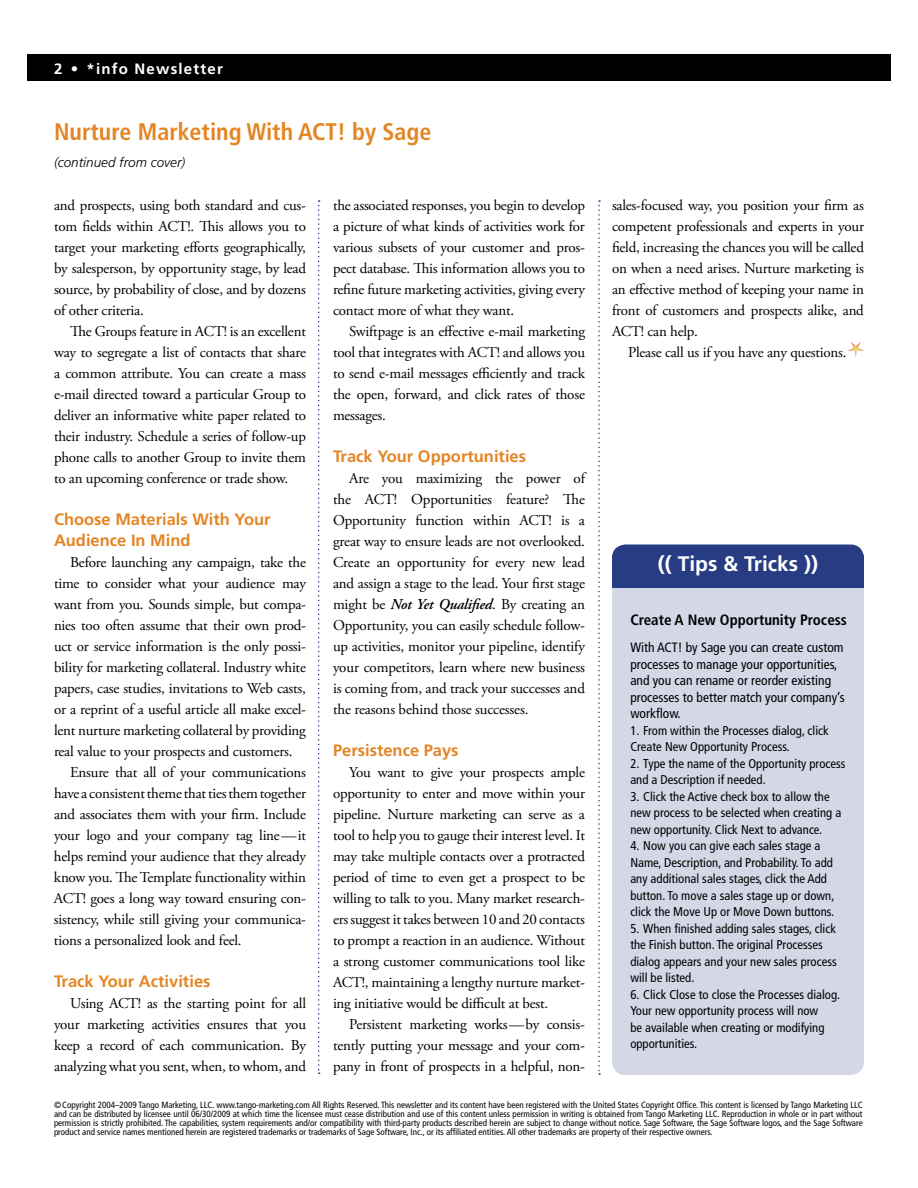
<style>
.page{position:relative;width:918px;height:1188px;background:#fff}
.page>*{position:absolute;margin:0;border:0;box-sizing:border-box;transform-origin:0 0}
.t1{font:700 condensed 24px "Frutiger";color:#e48523}
.t2{font:700 21px "Frutiger";color:#fff}
.t3{font:700 16.5px/21px "Frutiger";color:#e48523}
.t4{font:15px/21px "Adobe Garamond Pro";letter-spacing:-.015em;color:#000;text-align:justify}
.t5{font:700 condensed 15px "Frutiger";color:#000}
.t6{font:700 15px "Frutiger";letter-spacing:.08em;color:#fff}
.t7{font:condensed 13.5px/16.5px "Frutiger";color:#000}
.t8{font:italic 300 13.5px "Frutiger";color:#000}
.t9{font:condensed 12.75px/16.5px "Frutiger";color:#000}
.t10{font:condensed 9px/9px "Frutiger";color:#000;text-align:justify}
.s1{font-weight:600;font-style:italic}
</style>
<div class="page">
<svg style="left:848px;top:342px;width:16px;height:15px"></svg>
<div style="left:612px;top:561px;width:252px;height:514px;background:#d4d8e6;border-radius:14px"></div>
<div style="left:612px;top:544px;width:252px;height:43px;background:#273c82;border-radius:14px"></div>
<div style="left:612px;top:556px;width:252px;height:32px;background:#273c82"></div>
<svg style="left:318px;top:200px;width:2px;height:874px"></svg>
<svg style="left:598px;top:200px;width:2px;height:875px"></svg>
<div style="left:27px;top:54px;width:864px;height:27px;background:#000"></div>
<p class="t6" style="left:54px;top:60px;width:170px">2 • *info Newsletter</p>
<h1 class="t1" style="left:54px;top:117px;width:379px">Nurture Marketing With ACT! by Sage</h1>
<p class="t8" style="left:54px;top:154px;width:133px">(continued from cover)</p>
<p class="t4" style="left:54px;top:195px;width:254px">and prospects, using both standard and cus&shy;tom fields within ACT!. This allows you to target your marketing efforts geographically, by salesperson, by opportunity stage, by lead source, by probability of close, and by dozens of other criteria.</p>
<p class="t4" style="left:54px;top:321px;width:254px;text-indent:16px">The Groups feature in ACT! is an excellent way to segregate a list of contacts that share a common attribute. You can create a mass e-mail directed toward a particular Group to deliver an informative white paper related to their industry. Schedule a series of follow-up phone calls to another Group to invite them to an upcoming conference or trade show.</p>
<p class="t3" style="left:54px;top:509px;width:218px">Choose Materials With Your<br>Audience In Mind</p>
<p class="t4" style="left:70px;top:552px;width:237px">Before launching any campaign, take the</p>
<p class="t4" style="left:54px;top:573px;width:254px">time to consider what your audience may</p>
<p class="t4" style="left:54px;top:594px;width:254px">want from you. Sounds simple, but compa-</p>
<p class="t4" style="left:54px;top:615px;width:253px">nies too often assume that their own prod-</p>
<p class="t4" style="left:54px;top:636px;width:254px">uct or service information is the only possi-</p>
<p class="t4" style="left:54px;top:657px;width:253px">bility for marketing collateral. Industry white</p>
<p class="t4" style="left:54px;top:678px;width:253px">papers, case studies, invitations to Web casts,</p>
<p class="t4" style="left:54px;top:699px;width:254px">or a reprint of a useful article all make excel-</p>
<p class="t4" style="left:54px;top:720px;width:253px">lent nurture marketing collateral by providing</p>
<p class="t4" style="left:54px;top:741px;width:240px">real value to your prospects and customers.</p>
<p class="t4" style="left:70px;top:762px;width:237px">Ensure that all of your communications</p>
<p class="t4" style="left:54px;top:783px;width:254px">have a consistent theme that ties them together</p>
<p class="t4" style="left:54px;top:804px;width:253px">and associates them with your firm. Include</p>
<p class="t4" style="left:54px;top:825px;width:253px">your logo and your company tag line—it</p>
<p class="t4" style="left:54px;top:846px;width:253px">helps remind your audience that they already</p>
<p class="t4" style="left:54px;top:867px;width:254px">know you. The Template functionality within</p>
<p class="t4" style="left:54px;top:888px;width:253px">ACT! goes a long way toward ensuring con-</p>
<p class="t4" style="left:54px;top:909px;width:253px">sistency, while still giving your communica-</p>
<p class="t4" style="left:54px;top:930px;width:189px">tions a personalized look and feel.</p>
<p class="t3" style="left:54px;top:971px;width:158px">Track Your Activities</p>
<p class="t4" style="left:54px;top:993px;width:254px;text-indent:16px">Using ACT! as the starting point for all your marketing activities ensures that you keep a record of each communication. By analyzing what you sent, when, to whom, and</p>
<p class="t4" style="left:333px;top:195px;width:254px">the associated responses, you begin to develop a picture of what kinds of activities work for various subsets of your customer and pros&shy;pect database. This information allows you to refine future marketing activities, giving every contact more of what they want.</p>
<p class="t4" style="left:333px;top:321px;width:254px;text-indent:16px">Swiftpage is an effective e-mail marketing tool that integrates with ACT! and allows you to send e-mail messages efficiently and track the open, forward, and click rates of those messages.</p>
<p class="t3" style="left:333px;top:446px;width:195px">Track Your Opportunities</p>
<p class="t4" style="left:333px;top:468px;width:254px;text-indent:16px">Are you maximizing the power of the ACT! Opportunities feature? The Opportunity function within ACT! is a great way to ensure leads are not overlooked.<br>Create an opportunity for every new lead and assign a stage to the lead. Your first stage might be <span class="s1">Not Yet Qualified</span>. By creating an Opportunity, you can easily schedule follow&shy;up activities, monitor your pipeline, identify your competitors, learn where new business is coming from, and track your successes and the reasons behind those successes.</p>
<p class="t3" style="left:333px;top:740px;width:127px">Persistence Pays</p>
<p class="t4" style="left:333px;top:762px;width:254px;text-indent:16px">You want to give your prospects ample opportunity to enter and move within your pipeline. Nurture marketing can serve as a tool to help you to gauge their interest level. It may take multiple contacts over a protracted period of time to even get a prospect to be willing to talk to you. Many market research&shy;ers suggest it takes between 10 and 20 contacts to prompt a reaction in an audience. Without a strong customer communications tool like ACT!, maintaining a lengthy nurture market&shy;ing initiative would be difficult at best.</p>
<p class="t4" style="left:333px;top:1014px;width:253px;text-indent:16px">Persistent marketing works—by consis&shy;tently putting your message and your com&shy;pany in front of prospects in a helpful, non-</p>
<p class="t4" style="left:612px;top:195px;width:254px">sales-focused way, you position your firm as competent professionals and experts in your field, increasing the chances you will be called on when a need arises. Nurture marketing is an effective method of keeping your name in front of customers and prospects alike, and ACT! can help.</p>
<p class="t4" style="left:628px;top:342px;width:220px">Please call us if you have any questions.</p>
<h2 class="t2" style="left:658px;top:552px;width:162px">(( Tips &amp; Tricks ))</h2>
<p class="t5" style="left:630px;top:611px;width:218px">Create A New Opportunity Process</p>
<p class="t7" style="left:630px;top:639px;width:216px">With ACT! by Sage you can create custom processes to manage your opportunities, and you can rename or reorder existing processes to better match your company’s workflow.</p>
<p class="t9" style="left:630px;top:722px;width:200px">1. From within the Processes dialog, click<br>Create New Opportunity Process.</p>
<p class="t9" style="left:630px;top:755px;width:217px">2. Type the name of the Opportunity process and a Description if needed.</p>
<p class="t9" style="left:630px;top:788px;width:212px">3. Click the Active check box to allow the new process to be selected when creating a new opportunity. Click Next to advance.</p>
<p class="t9" style="left:630px;top:837px;width:206px">4. Now you can give each sales stage a Name, Description, and Probability. To add any additional sales stages, click the Add button. To move a sales stage up or down, click the Move Up or Move Down buttons.</p>
<p class="t9" style="left:630px;top:920px;width:208px">5. When finished adding sales stages, click the Finish button. The original Processes dialog appears and your new sales process will be listed.</p>
<p class="t9" style="left:630px;top:986px;width:211px">6. Click Close to close the Processes dialog.<br>Your new opportunity process will now<br>be available when creating or modifying opportunities.</p>
<p class="t10" style="left:54px;top:1100px;width:810px">©Copyright 2004–2009 Tango Marketing, LLC. www.tango-marketing.com All Rights Reserved. This newsletter and its content have been registered with the United States Copyright Office. This content is licensed by Tango Marketing LLC and can be distributed by licensee until 06/30/2009 at which time the licensee must cease distribution and use of this content unless permission in writing is obtained from Tango Marketing LLC. Reproduction in whole or in part without permission is strictly prohibited. The capabilities, system requirements and/or compatibility with third-party products described herein are subject to change without notice. Sage Software, the Sage Software logos, and the Sage Software product and service names mentioned herein are registered trademarks or trademarks of Sage Software, Inc., or its affiliated entities. All other trademarks are property of their respective owners.</p>
</div>
